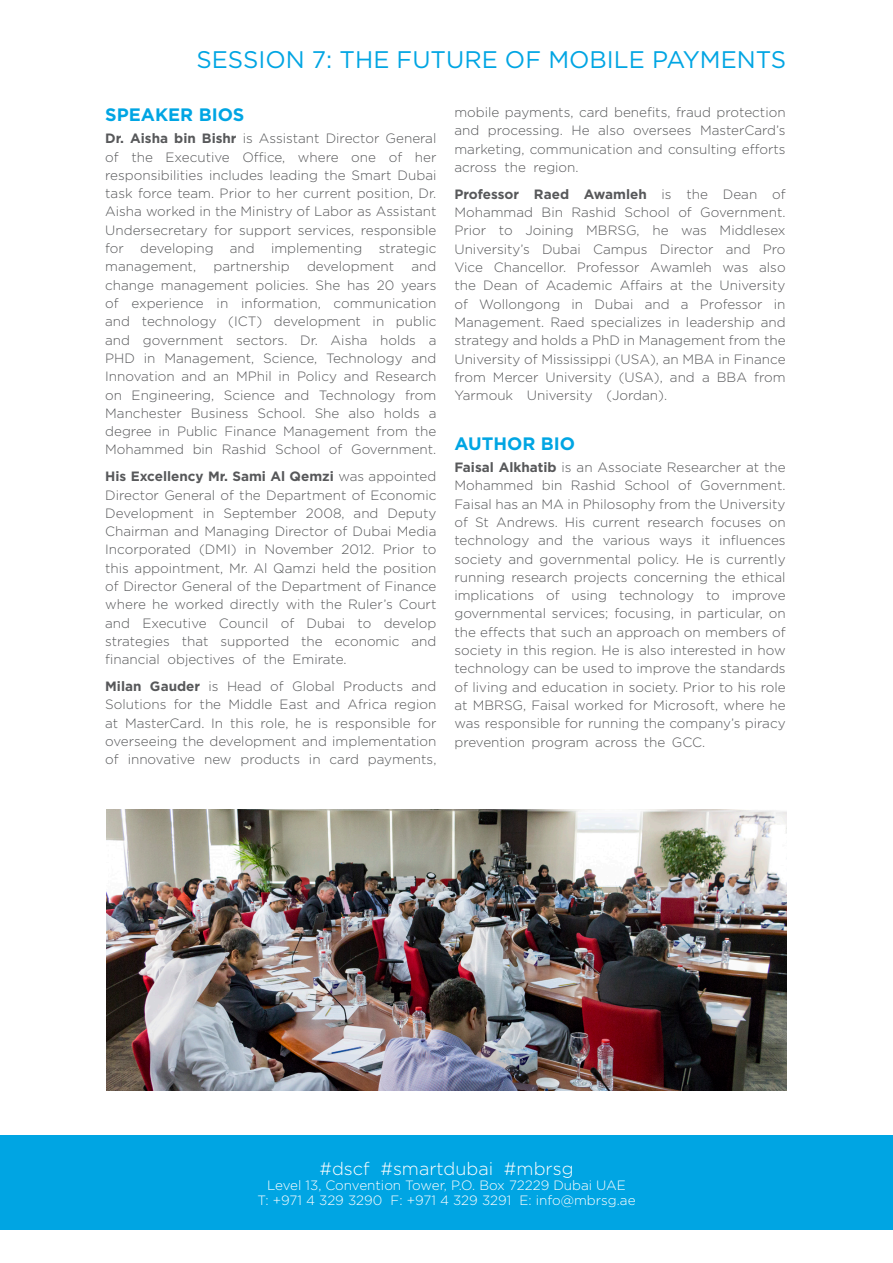
<style>
.page{position:relative;width:893px;height:1263px;background:#fff}
.page>*{position:absolute;margin:0;border:0;box-sizing:border-box;transform-origin:0 0}
.t1{font:24px "Gotham";color:#00a5e3}
.t2{font:300 18px "Gotham";color:#fff}
.t3{font:700 18px "Gotham";color:#00a5e3}
.t4{font:300 13.5px/18.3px "Gotham";color:#57585a;text-align:justify}
.t5{font:300 13.5px "Gotham";color:#fff}
.s1{font-weight:700}
</style>
<div class="page">
<div style="left:0;top:1135px;width:893px;height:94px;background:#00a5e3"></div>
<img style="left:106px;top:810px;width:681px;height:281px">
<p class="t1" style="left:196px;top:44px;width:591px">SESSION 7: THE FUTURE OF MOBILE PAYMENTS</p>
<p class="t3" style="left:105px;top:102px;width:141px">SPEAKER BIOS</p>
<p class="t4" style="left:105px;top:129px;width:333px"><span class="s1">Dr. Aisha bin Bishr</span> is Assistant Director General of the Executive Office, where one of her responsibilities includes leading the Smart Dubai task force team. Prior to her current position, Dr.<br>Aisha worked in the Ministry of Labor as Assistant Undersecretary for support services, responsible for developing and implementing strategic management,</p>
<p class="t4" style="left:454px;top:103px;width:333px">mobile payments, card benefits, fraud protection and processing. He also oversees MasterCard’s marketing, communication and consulting efforts across the region.</p>
<p class="t4" style="left:454px;top:185px;width:333px"><span class="s1">Professor Raed Awamleh</span> is the Dean of Mohammad Bin Rashid School of Government.<br>Prior to Joining MBRSG, he was Middlesex University’s Dubai Campus Director and Pro Vice Chancellor. Professor Awamleh was also the Dean of Academic Affairs at the University of Wollongong in Dubai and a Professor in Management. Raed specializes in leadership and strategy and holds a PhD in Management from the University of Mississippi (USA), an MBA in Finance from Mercer University (USA), and a BBA from Yarmouk University (Jordan).</p>
<p class="t3" style="left:454px;top:431px;width:122px">AUTHOR BIO</p>
<p class="t4" style="left:454px;top:458px;width:333px"><span class="s1">Faisal Alkhatib</span> is an Associate Researcher at the Mohammed bin Rashid School of Government.<br>Faisal has an MA in Philosophy from the University of St Andrews. His current research focuses on technology and the various ways it influences society and governmental policy. He is currently running research projects concerning the ethical implications of using technology to improve governmental services; focusing, in particular, on the effects that such an approach on members of society in this region. He is also interested in how technology can be used to improve the standards of living and education in society. Prior to his role at MBRSG, Faisal worked for Microsoft, where he was responsible for running the company’s piracy prevention program across the GCC.</p>
<p class="t4" style="left:105px;top:257px;width:333px;text-indent:306px">and change management policies. She has 20 years of experience in information, communication and technology (ICT) development in public and government sectors. Dr. Aisha holds a PHD in Management, Science, Technology and Innovation and an MPhil in Policy and Research on Engineering, Science and Technology from Manchester Business School. She also holds a degree in Public Finance Management from the Mohammed bin Rashid School of Government.</p>
<p class="t4" style="left:105px;top:467px;width:333px"><span class="s1">His Excellency Mr. Sami Al Qemzi</span> was appointed Director General of the Department of Economic Development in September 2008, and Deputy Chairman and Managing Director of Dubai Media Incorporated (DMI) in November 2012. Prior to this appointment, Mr. Al Qamzi held the position of Director General of the Department of Finance where he worked directly with the Ruler’s Court and Executive Council of Dubai to develop strategies that supported the economic and financial objectives of the Emirate.</p>
<p class="t4" style="left:105px;top:677px;width:333px"><span class="s1">Milan Gauder</span> is Head of Global Products and Solutions for the Middle East and Africa region at MasterCard. In this role, he is responsible for overseeing the development and implementation of innovative new products in card payments,</p>
<p class="t4" style="left:213px;top:257px;width:78px">partnership</p>
<p class="t4" style="left:307px;top:257px;width:89px">development</p>
<p class="t2" style="left:319px;top:1157px;width:256px">#dscf #smartdubai #mbrsg</p>
<p class="t5" style="left:267px;top:1176px;width:360px">Level 13, Convention Tower, P.O. Box 72229 Dubai UAE</p>
<p class="t5" style="left:257px;top:1191px;width:380px">T: +971 4 329 3290 F: +971 4 329 3291 E: info@mbrsg.ae</p>
</div>
